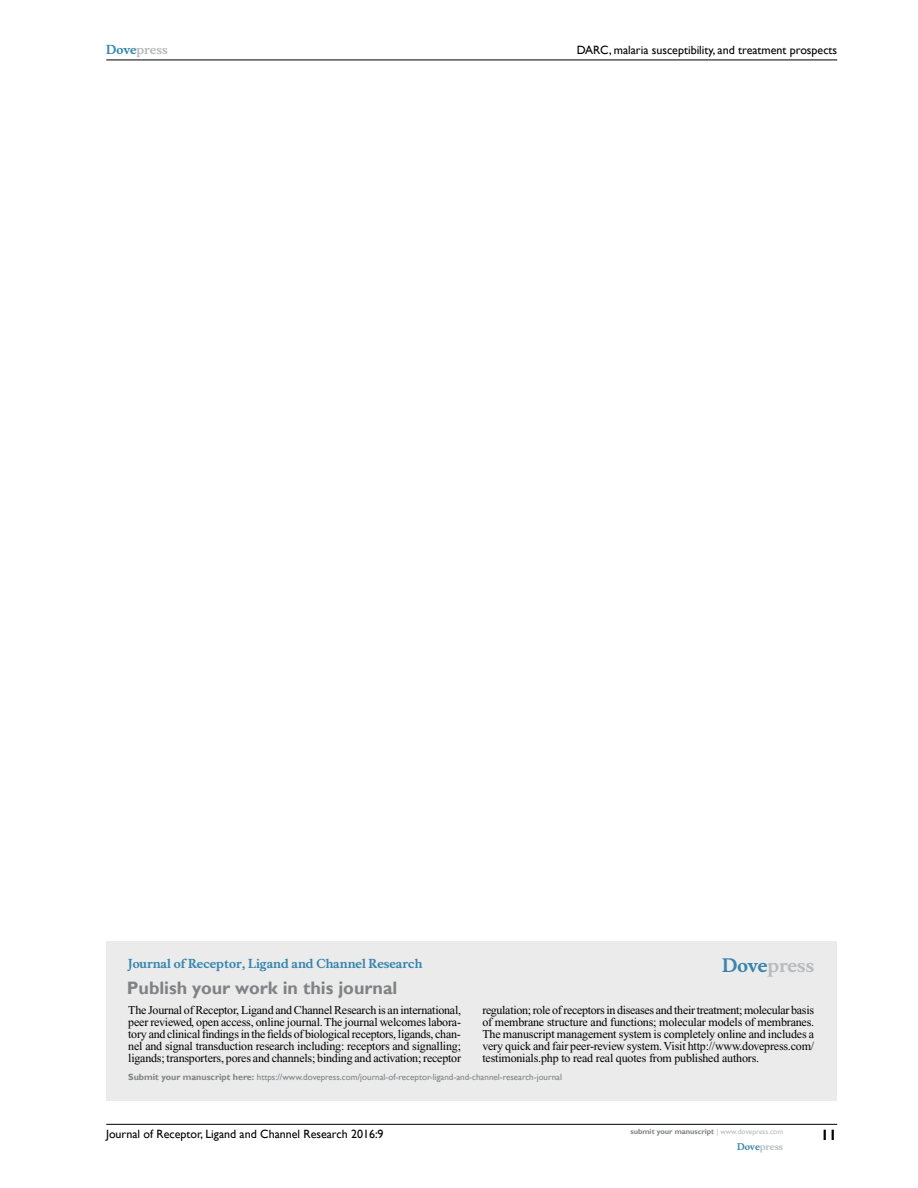
<style>
.page{position:relative;width:918px;height:1188px;background:#fff}
.page>*{position:absolute;margin:0;border:0;box-sizing:border-box;transform-origin:0 0}
.t1{font:700 18px "Gill Sans";color:#808285}
.t2{font:700 18px "Musee";color:#b8babc}
.t3{font:700 15px "Gill Sans";color:#000}
.t4{font:12px/12px "Times New Roman";letter-spacing:-.015em;color:#000;text-align:justify}
.t5{font:12px "Gill Sans";color:#000}
.t6{font:700 12px "Musee";color:#3785ad}
.t7{font:700 12px "Musee";color:#b8babc}
.t8{font:9px "Gill Sans";color:#808285}
.t9{font:700 9px "Musee";color:#b8babc}
.t10{font:700 7.5px "Gill Sans";color:#808285}
.s1{color:#3785ad}
.s2{font-weight:700}
.s3{font-weight:400;color:#b8babc}
</style>
<div class="page">
<div style="left:106px;top:941px;width:731px;height:159px;background:#ebebec"></div>
<hr style="left:106px;top:1124px;width:731px;height:1px;background:#000">
<hr style="left:106px;top:60px;width:731px;height:1px;background:#000">
<p class="t7" style="left:106px;top:43px;width:63px"><span class="s1">Dove</span>press</p>
<p class="t5" style="left:577px;top:43px;width:262px">DARC, malaria susceptibility, and treatment prospects</p>
<p class="t6" style="left:128px;top:956px;width:296px">Journal of Receptor, Ligand and Channel Research</p>
<h1 class="t1" style="left:127px;top:977px;width:272px">Publish your work in this journal</h1>
<h1 class="t2" style="left:722px;top:955px;width:94px"><span class="s1">Dove</span>press</h1>
<p class="t4" style="left:128px;top:1004px;width:334px">The Journal of Receptor, Ligand and Channel Research is an international, peer reviewed, open access, online journal. The journal welcomes labora&shy;tory and clinical findings in the fields of biological receptors, ligands, chan&shy;nel and signal transduction research including: receptors and signalling; ligands; transporters, pores and channels; binding and activation; receptor</p>
<p class="t4" style="left:482px;top:1004px;width:333px">regulation; role of receptors in diseases and their treatment; molecular basis of membrane structure and functions; molecular models of membranes.<br>The manuscript management system is completely online and includes a very quick and fair peer-review system. Visit http://www.dovepress.com/ testimonials.php to read real quotes from published authors.</p>
<p class="t8" style="left:128px;top:1072px;width:435px"><span class="s2">Submit your manuscript here:</span> https://www.dovepress.com/journal-of-receptor-ligand-and-channel-research-journal</p>
<p class="t5" style="left:106px;top:1127px;width:279px">Journal of Receptor, Ligand and Channel Research 2016:9</p>
<p class="t10" style="left:631px;top:1127px;width:154px">submit your manuscript <span class="s3">| www.dovepress.com</span></p>
<p class="t9" style="left:737px;top:1141px;width:48px"><span class="s1">Dove</span>press</p>
<p class="t3" style="left:821px;top:1126px;width:18px">11</p>
</div>
